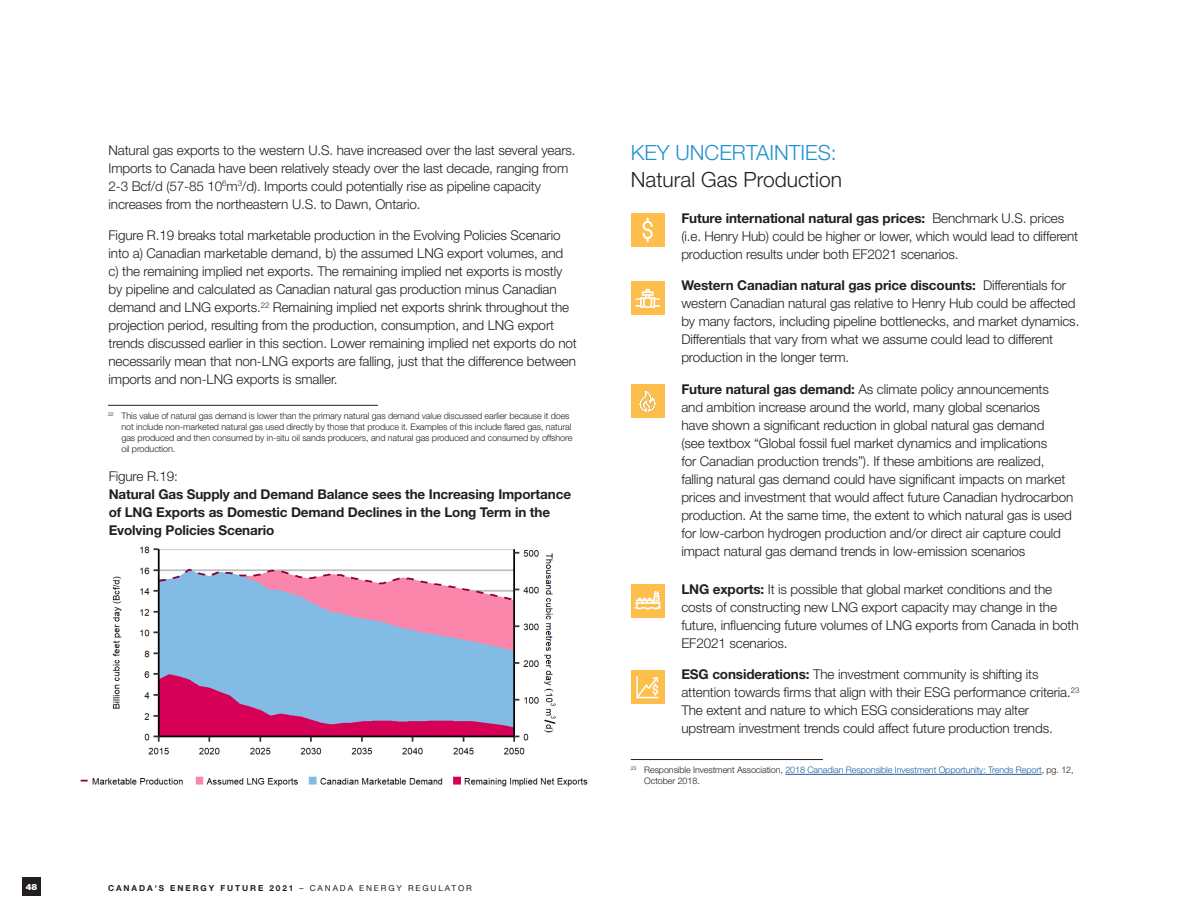
<style>
.page{position:relative;width:1188px;height:918px;background:#fff}
.page>*{position:absolute;margin:0;border:0;box-sizing:border-box;transform-origin:0 0}
.Key_2020{font:300 21px/27px "Helvetica Neue LT Std";color:#231f20}
.Body_Indent_01{font:300 13.5px/18px "Helvetica Neue LT Std";letter-spacing:-.01em;color:#231f20}
.Body_2020{font:300 13.5px/18px "Helvetica Neue LT Std";letter-spacing:-.01em;color:#231f20}
.Body_2020-2{font:700 13.5px/18px "Helvetica Neue LT Std";letter-spacing:-.01em;color:#231f20}
.FOOTNOTE_01{font:300 9px/10.8px "Helvetica Neue LT Std";letter-spacing:-.01em;color:#231f20}
.FOOTNOTE_01-2{font:300 9px/10.8px "Helvetica Neue LT Std";letter-spacing:-.01em;color:#175d9e}
.t1{font:900 8.7px "Helvetica Neue LT Std";color:#fff}
.t2{font:700 8.25px "Helvetica Neue LT Std";letter-spacing:.23em;color:#231f20}
.s1{font-weight:300}
.s2{font-weight:400}
.s3{color:#2291d0}
.s4{font-weight:700}
.s5{color:#231f20}
</style>
<div class="page">
<div style="left:22px;top:878px;width:18px;height:18px;background:#231f20"></div>
<hr style="left:108px;top:405px;width:270px;height:1px;background:#231f20">
<img style="left:80px;top:546px;width:508px;height:241px">
<hr style="left:631px;top:759px;width:192px;height:1px;background:#231f20">
<hr style="left:785px;top:774px;width:257px;height:1px;background:#175d9e">
<div style="left:631px;top:584px;width:33px;height:33px;background:#fdbe4c"></div>
<svg style="left:634px;top:591px;width:27px;height:18px"></svg>
<div style="left:631px;top:213px;width:33px;height:34px;background:#fdbe4c"></div>
<svg style="left:643px;top:218px;width:10px;height:24px"></svg>
<div style="left:631px;top:282px;width:33px;height:33px;background:#fdbe4c"></div>
<svg style="left:635px;top:289px;width:25px;height:19px"></svg>
<div style="left:631px;top:670px;width:33px;height:34px;background:#fdbe4c"></div>
<svg style="left:636px;top:676px;width:23px;height:22px"></svg>
<div style="left:631px;top:384px;width:33px;height:34px;background:#fdbe4c"></div>
<img style="left:639px;top:390px;width:17px;height:22px">
<p class="Body_2020" style="left:109px;top:141px;width:469px">Natural gas exports to the western U.S. have increased over the last several years.<br>Imports to Canada have been relatively steady over the last decade, ranging from 2-3 Bcf/d (57-85 10<sup>6</sup>m<sup>3</sup>/d). Imports could potentially rise as pipeline capacity increases from the northeastern U.S. to Dawn, Ontario.</p>
<p class="Body_2020" style="left:109px;top:226px;width:470px">Figure R.19 breaks total marketable production in the Evolving Policies Scenario into a) Canadian marketable demand, b) the assumed LNG export volumes, and<br>c) the remaining implied net exports. The remaining implied net exports is mostly by pipeline and calculated as Canadian natural gas production minus Canadian demand and LNG exports.<sup>22</sup> Remaining implied net exports shrink throughout the projection period, resulting from the production, consumption, and LNG export trends discussed earlier in this section. Lower remaining implied net exports do not necessarily mean that non-LNG exports are falling, just that the difference between imports and non-LNG exports is smaller.</p>
<p class="FOOTNOTE_01" style="left:122px;top:410px;width:452px;text-indent:-14px"><sup>22</sup> This value of natural gas demand is lower than the primary natural gas demand value discussed earlier because it does not include non-marketed natural gas used directly by those that produce it. Examples of this include flared gas, natural gas produced and then consumed by in-situ oil sands producers, and natural gas produced and consumed by offshore oil production.</p>
<p class="Body_2020-2" style="left:109px;top:467px;width:464px"><span class="s1">Figure R.19:<br></span>Natural Gas Supply and Demand Balance sees the Increasing Importance of LNG Exports as Domestic Demand Declines in the Long Term in the Evolving Policies Scenario</p>
<p class="t1" style="left:26px;top:881px;width:13px">48</p>
<p class="t2" style="left:108px;top:883px;width:365px">CANADA'S ENERGY FUTURE 2021 <span class="s2">– CANADA ENERGY REGULATOR</span></p>
<p class="Key_2020" style="left:631px;top:138px;width:213px"><span class="s3">KEY UNCERTAINTIES:<br></span>Natural Gas Production</p>
<p class="Body_Indent_01" style="left:681px;top:209px;width:398px"><span class="s4">Future international natural gas prices:</span> Benchmark U.S. prices (i.e. Henry Hub) could be higher or lower, which would lead to different production results under both EF2021 scenarios.</p>
<p class="Body_Indent_01" style="left:681px;top:276px;width:400px"><span class="s4">Western Canadian natural gas price discounts:</span> Differentials for western Canadian natural gas relative to Henry Hub could be affected by many factors, including pipeline bottlenecks, and market dynamics.<br>Differentials that vary from what we assume could lead to different production in the longer term.</p>
<p class="Body_Indent_01" style="left:681px;top:380px;width:393px"><span class="s4">Future natural gas demand:</span> As climate policy announcements and ambition increase around the world, many global scenarios<br>have shown a significant reduction in global natural gas demand<br>(see textbox “Global fossil fuel market dynamics and implications<br>for Canadian production trends”). If these ambitions are realized, falling natural gas demand could have significant impacts on market prices and investment that would affect future Canadian hydrocarbon production. At the same time, the extent to which natural gas is used for low-carbon hydrogen production and/or direct air capture could impact natural gas demand trends in low-emission scenarios</p>
<p class="Body_Indent_01" style="left:681px;top:580px;width:399px"><span class="s4">LNG exports:</span> It is possible that global market conditions and the costs of constructing new LNG export capacity may change in the future, influencing future volumes of LNG exports from Canada in both EF2021 scenarios.</p>
<p class="Body_Indent_01" style="left:681px;top:665px;width:400px"><span class="s4">ESG considerations:</span> The investment community is shifting its attention towards firms that align with their ESG performance criteria.<sup>23<br></sup>The extent and nature to which ESG considerations may alter upstream investment trends could affect future production trends.</p>
<p class="FOOTNOTE_01-2" style="left:644px;top:765px;width:431px;text-indent:-14px"><sup>23</sup> <span class="s5">Responsible Investment Association,</span> 2018 Canadian Responsible Investment Opportunity: Trends Report<span class="s5">, pg. 12,<br>October 2018.</span></p>
</div>
